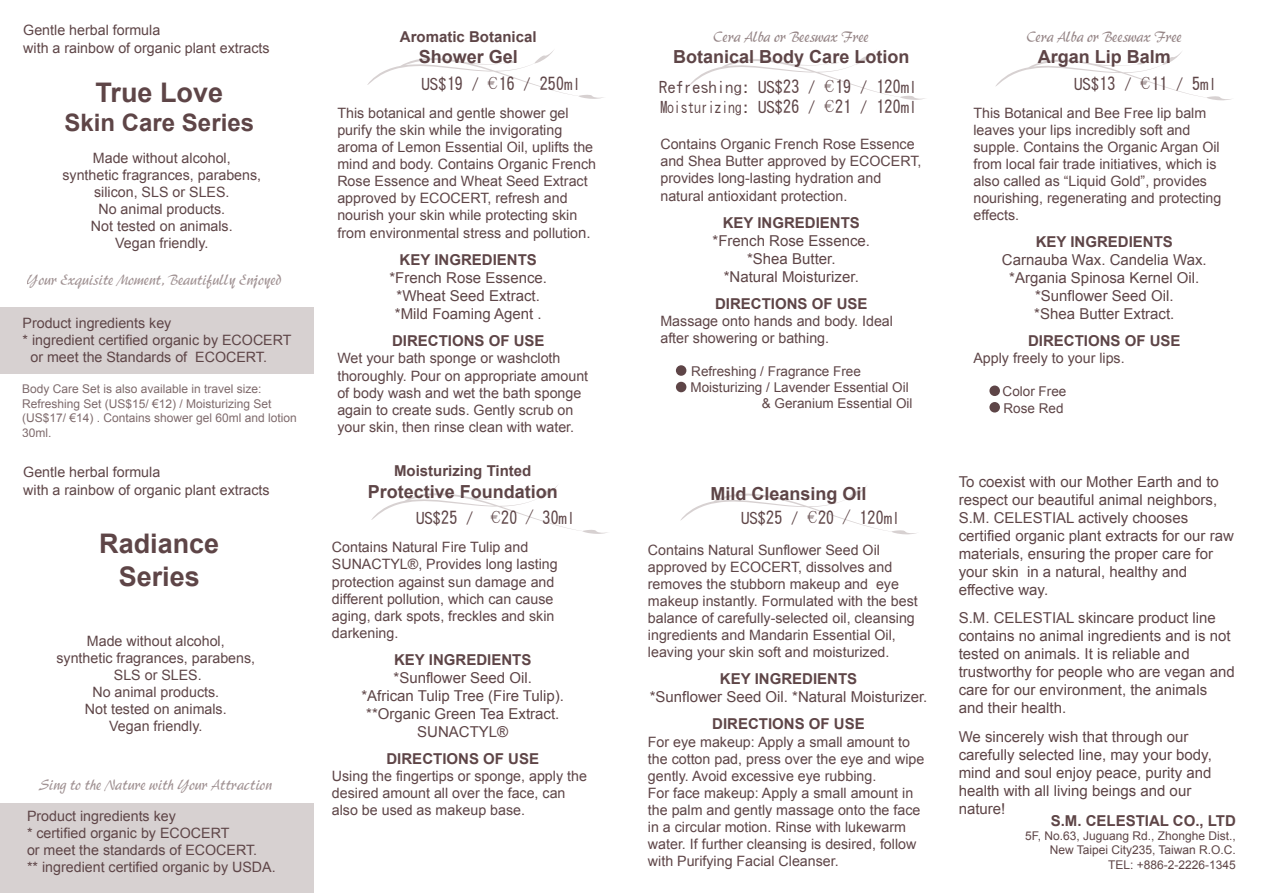
<style>
.page{position:relative;width:1263px;height:893px;background:#fff}
.page>*{position:absolute;margin:0;border:0;box-sizing:border-box;transform-origin:0 0}
.t1{font:700 27px/32.4px "Arial";color:#5e4547;text-align:center}
.t2{font:700 24px "Arial";color:#5e4547}
.t3{font:700 18px "Arial";color:#5e4547}
.t4{font:16.5px/19.8px "DF Hei Md HK BF";color:#5e4547}
.t5{font:15px/18px "Arial";color:#5e4547;text-align:center}
.t6{font:700 15px "Arial";color:#5e4547}
.t7{font:700 15px "AR Script 3";color:rgb(94 69 71/.65)}
.t8{font:14.25px/17.1px "Arial";color:#5e4547}
.t9{font:13.5px/16.2px "Arial";color:#5e4547}
.t10{font:12px/14.4px "Arial";color:#5e4547;text-align:right}
.s1{font-family:"Adobe Ming Std";font-weight:300}
.s2{font-size:15px}
</style>
<div class="page">
<div style="left:0;top:803px;width:314px;height:90px;background:#d7d1d1"></div>
<div style="left:0;top:308px;width:314px;height:66px;background:#d7d1d1"></div>
<svg style="left:367px;top:50px;width:237px;height:49px"></svg>
<svg style="left:689px;top:51px;width:236px;height:49px"></svg>
<svg style="left:995px;top:52px;width:236px;height:48px"></svg>
<svg style="left:680px;top:486px;width:236px;height:48px"></svg>
<svg style="left:371px;top:485px;width:237px;height:49px"></svg>
<div style="left:676px;top:365px;width:10px;height:11px;background:#5e4547;border-radius:50%"></div>
<div style="left:676px;top:382px;width:10px;height:10px;background:#5e4547;border-radius:50%"></div>
<div style="left:989px;top:385px;width:11px;height:11px;background:#5e4547;border-radius:50%"></div>
<div style="left:989px;top:402px;width:11px;height:10px;background:#5e4547;border-radius:50%"></div>
<p class="t8" style="left:23px;top:21px;width:248px;line-height:18px">Gentle herbal formula<br>with a rainbow of organic plant extracts</p>
<h1 class="t1" style="left:96px;top:77px;width:129px">True Love</h1>
<h2 class="t2" style="left:65px;top:106px;width:191px">Skin Care Series</h2>
<p class="t8" style="left:62px;top:149px;width:200px;text-align:center">Made without alcohol,<br>synthetic fragrances, parabens, silicon, SLS or SLES.<br>No animal products.<br>Not tested on animals.<br>Vegan friendly.</p>
<p class="t7" style="left:27px;top:273px;width:256px">Your Exquisite Moment, Beautifully Enjoyed</p>
<p class="t8" style="left:23px;top:315px;width:150px">Product ingredients key</p>
<p class="t8" style="left:23px;top:332px;width:270px">* ingredient certified organic by ECOCERT</p>
<p class="t8" style="left:30px;top:349px;width:238px">or meet the Standards of ECOCERT.</p>
<p class="t10" style="left:22px;top:382px;width:276px;text-align:left">Body Care Set is also available in travel size:<br>Refreshing Set (US$15/ €12) / Moisturizing Set (US$17/ €14) . Contains shower gel 60ml and lotion 30ml.</p>
<p class="t8" style="left:23px;top:463px;width:248px;line-height:18px">Gentle herbal formula<br>with a rainbow of organic plant extracts</p>
<h1 class="t1" style="left:99px;top:529px;width:122px">Radiance<br>Series</h1>
<p class="t8" style="left:56px;top:632px;width:200px;text-align:center">Made without alcohol,<br>synthetic fragrances, parabens,<br>SLS or SLES.<br>No animal products.<br>Not tested on animals.<br>Vegan friendly.</p>
<p class="t7" style="left:39px;top:778px;width:234px">Sing to the Nature with Your Attraction</p>
<p class="t8" style="left:27px;top:807px;width:250px">Product ingredients key<br>* certified organic by ECOCERT<br>or meet the standards of ECOCERT.<br>** ingredient certified organic by USDA.</p>
<p class="t6" style="left:400px;top:26px;width:138px">Aromatic Botanical</p>
<p class="t3" style="left:419px;top:45px;width:101px">Shower Gel</p>
<p class="t7" style="left:714px;top:29px;width:157px">Cera Alba or Beeswax Free</p>
<p class="t3" style="left:673px;top:45px;width:238px">Botanical Body Care Lotion</p>
<p class="t7" style="left:1027px;top:29px;width:157px">Cera Alba or Beeswax Free</p>
<p class="t3" style="left:1038px;top:45px;width:135px">Argan Lip Balm</p>
<p class="t4" style="left:422px;top:74px;width:161px">US$19 / <span class="s1">€</span>16 / 250ml</p>
<p class="t4" style="left:659px;top:77px;width:260px">Refreshing: US$23 / <span class="s1">€</span>19 / 120ml<br>Moisturizing: US$26 / <span class="s1">€</span>21 / 120ml</p>
<p class="t4" style="left:1074px;top:74px;width:144px">US$13 / <span class="s1">€</span>11 / 5ml</p>
<p class="t8" style="left:973px;top:104px;width:249px">This Botanical and Bee Free lip balm leaves your lips incredibly soft and supple. Contains the Organic Argan Oil from local fair trade initiatives, which is also called as “Liquid Gold”, provides nourishing, regenerating and protecting effects.</p>
<p class="t6" style="left:1036px;top:232px;width:139px">KEY INGREDIENTS</p>
<p class="t5" style="left:1002px;top:251px;width:206px">Carnauba Wax. Candelia Wax. *Argania Spinosa Kernel Oil. *Sunflower Seed Oil.<br>*Shea Butter Extract.</p>
<p class="t6" style="left:1028px;top:331px;width:154px">DIRECTIONS OF USE</p>
<p class="t8" style="left:973px;top:350px;width:153px">Apply freely to your lips.</p>
<p class="t9" style="left:1003px;top:384px;width:65px">Color Free<br>Rose Red</p>
<p class="t8" style="left:337px;top:104px;width:260px">This botanical and gentle shower gel purify the skin while the invigorating aroma of Lemon Essential Oil, uplifts the mind and body. Contains Organic French Rose Essence and Wheat Seed Extract approved by ECOCERT, refresh and nourish your skin while protecting skin from environmental stress and pollutio<span class="s2">n.</span></p>
<p class="t6" style="left:400px;top:250px;width:139px">KEY INGREDIENTS</p>
<p class="t5" style="left:389px;top:269px;width:159px">*French Rose Essence. *Wheat Seed Extract. *Mild Foaming Agent .</p>
<p class="t6" style="left:392px;top:331px;width:154px">DIRECTIONS OF USE</p>
<p class="t8" style="left:337px;top:350px;width:252px">Wet your bath sponge or washcloth thoroughly. Pour on appropriate amount of body wash and wet the bath sponge again to create suds. Gently scrub on your skin, then rinse clean with water.</p>
<p class="t8" style="left:660px;top:136px;width:263px">Contains Organic French Rose Essence and Shea Butter approved by ECOCERT, provides long-lasting hydration and natural antioxidant protection.</p>
<p class="t6" style="left:723px;top:212px;width:139px">KEY INGREDIENTS</p>
<p class="t5" style="left:712px;top:231px;width:159px">*French Rose Essence. *Shea Butter.<br>*Natural Moisturizer.</p>
<p class="t6" style="left:715px;top:293px;width:154px">DIRECTIONS OF USE</p>
<p class="t8" style="left:660px;top:312px;width:234px">Massage onto hands and body. Ideal after showering or bathing.</p>
<p class="t9" style="left:691px;top:363px;width:171px">Refreshing / Fragrance Free</p>
<p class="t9" style="left:690px;top:379px;width:220px">Moisturizing / Lavender Essential Oil</p>
<p class="t9" style="left:762px;top:395px;width:152px">&amp; Geranium Essential Oil</p>
<p class="t6" style="left:394px;top:461px;width:139px">Moisturizing Tinted</p>
<p class="t3" style="left:368px;top:479px;width:192px">Protective Foundation</p>
<p class="t3" style="left:710px;top:482px;width:158px">Mild Cleansing Oil</p>
<p class="t4" style="left:416px;top:508px;width:161px">US$25 / <span class="s1">€</span>20 <span class="s1">/</span> 30ml</p>
<p class="t4" style="left:741px;top:508px;width:161px">US$25 / <span class="s1">€</span>20 <span class="s1">/</span> 120ml</p>
<p class="t8" style="left:332px;top:539px;width:227px">Contains Natural Fire Tulip and<br>SUNACTYL®, Provides long lasting protection against sun damage and different pollution, which can cause aging, dark spots, freckles and skin darkening.</p>
<p class="t6" style="left:394px;top:650px;width:139px">KEY INGREDIENTS</p>
<p class="t5" style="left:361px;top:669px;width:204px">*Sunflower Seed Oil.<br>*African Tulip Tree (Fire Tulip). **Organic Green Tea Extract.<br>SUNACTYL®</p>
<p class="t6" style="left:386px;top:749px;width:154px">DIRECTIONS OF USE</p>
<p class="t8" style="left:332px;top:767px;width:257px">Using the fingertips or sponge, apply the desired amount all over the face, can also be used as makeup base.</p>
<p class="t8" style="left:648px;top:541px;width:271px">Contains Natural Sunflower Seed Oil approved by ECOCERT, dissolves and removes the stubborn makeup and eye makeup instantly. Formulated with the best balance of carefully-selected oil, cleansing ingredients and Mandarin Essential Oil, leaving your skin soft and moisturized.</p>
<p class="t6" style="left:720px;top:669px;width:139px">KEY INGREDIENTS</p>
<p class="t5" style="left:650px;top:688px;width:279px">*Sunflower Seed Oil. *Natural Moisturizer.</p>
<p class="t6" style="left:712px;top:714px;width:154px">DIRECTIONS OF USE</p>
<p class="t8" style="left:648px;top:733px;width:278px">For eye makeup: Apply a small amount to the cotton pad, press over the eye and wipe gently. Avoid excessive eye rubbing.<br>For face makeup: Apply a small amount in the palm and gently massage onto the face in a circular motion. Rinse with lukewarm water. If further cleansing is desired, follow with Purifying Facial Cleanser.</p>
<p class="t5" style="left:959px;top:472px;width:277px;text-align:left">To coexist with our Mother Earth and to respect our beautiful animal neighbors, S.M. CELESTIAL actively chooses certified organic plant extracts for our raw materials, ensuring the proper care for your skin in a natural, healthy and effective way.</p>
<p class="t5" style="left:959px;top:609px;width:277px;text-align:left">S.M. CELESTIAL skincare product line contains no animal ingredients and is not tested on animals. It is reliable and trustworthy for people who are vegan and care for our environment, the animals and their health.</p>
<p class="t5" style="left:959px;top:727px;width:255px;text-align:left">We sincerely wish that through our carefully selected line, may your body, mind and soul enjoy peace, purity and health with all living beings and our nature!</p>
<p class="t6" style="left:1051px;top:810px;width:187px">S.M. CELESTIAL CO., LTD</p>
<p class="t10" style="left:1025px;top:829px;width:212px">5F, No.63, Juguang Rd., Zhonghe Dist.,<br>New Taipei City235, Taiwan R.O.C.<br>TEL: +886-2-2226-1345</p>
</div>
